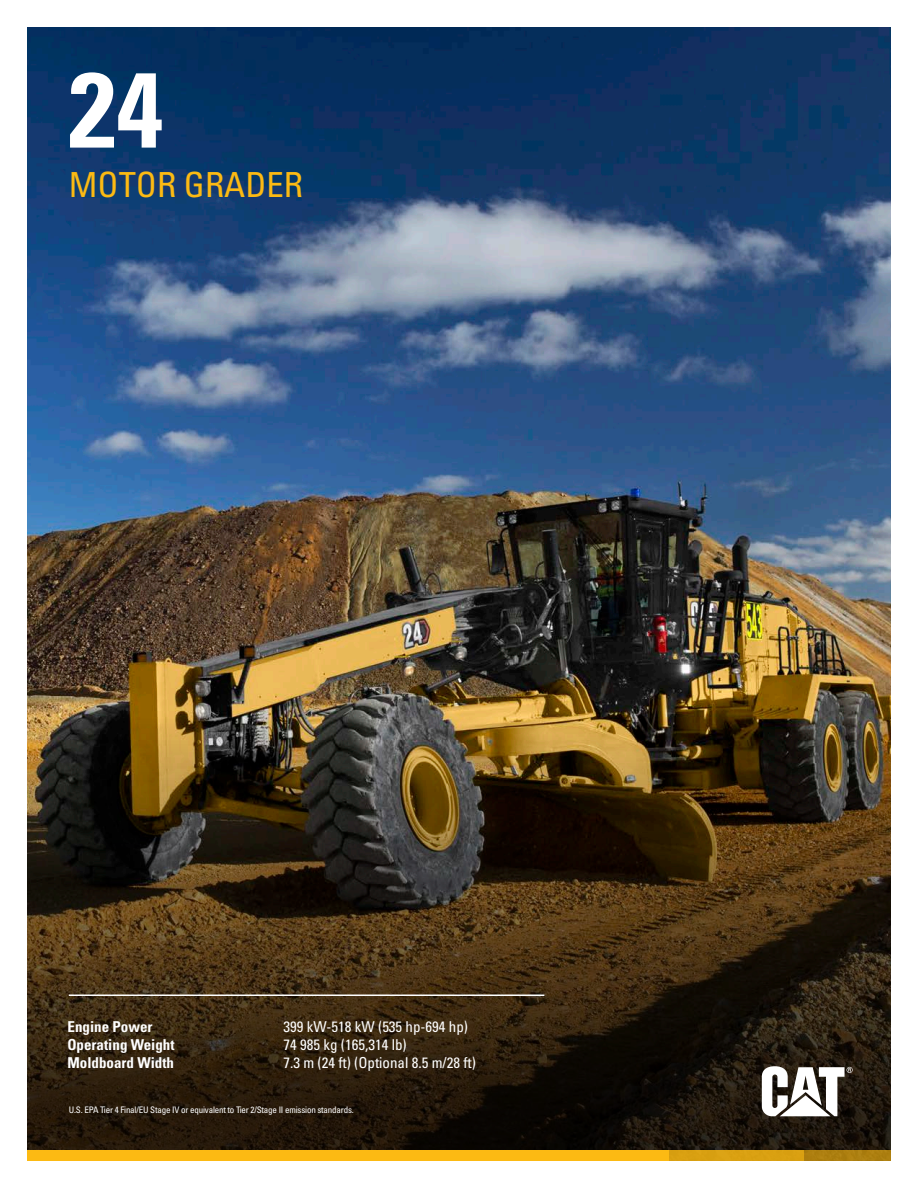
<style>
.page{position:relative;width:918px;height:1188px;background:#fff}
.page>*{position:absolute;margin:0;border:0;box-sizing:border-box;transform-origin:0 0}
.t1{font:106.2px "Univers LTCYR 67 Bold Cond";color:#fff}
.t2{font:condensed 34.5px "Univers LTCYR 57";color:#fcba13}
.t3{font:condensed 15px "Univers LTCYR 57";color:#fff}
.t4{font:15px "Univers LTCYR 67 Bold Cond";color:#fff}
.t5{font:condensed 9px "Univers LTCYR 57";letter-spacing:-.02em;color:#fff}
</style>
<div class="page">
<img style="left:27px;top:27px;width:864px;height:1124px">
<div style="left:27px;top:1151px;width:641px;height:10px;background:#fcba13"></div>
<div style="left:667px;top:1151px;width:137px;height:10px;background:#daa011"></div>
<div style="left:804px;top:1151px;width:87px;height:10px;background:#ad7f0f"></div>
<svg style="left:762px;top:1066px;width:91px;height:50px"></svg>
<hr style="left:69px;top:994px;width:475px;height:2px;background:#fff">
<p class="t1" style="left:69px;top:45px;width:96px">24</p>
<p class="t2" style="left:69px;top:163px;width:236px">MOTOR GRADER</p>
<p class="t4" style="left:68px;top:1018px;width:87px">Engine Power</p>
<p class="t3" style="left:283px;top:1017px;width:186px">399 kW-518 kW (535 hp-694 hp)</p>
<p class="t4" style="left:68px;top:1036px;width:109px">Operating Weight</p>
<p class="t3" style="left:283px;top:1035px;width:125px">74 985 kg (165,314 lb)</p>
<p class="t4" style="left:68px;top:1054px;width:108px">Moldboard Width</p>
<p class="t3" style="left:283px;top:1053px;width:194px">7.3 m (24 ft) (Optional 8.5 m/28 ft)</p>
<p class="t5" style="left:69px;top:1105px;width:287px">U.S. EPA Tier 4 Final/EU Stage IV or equivalent to Tier 2/Stage II emission standards.</p>
</div>
